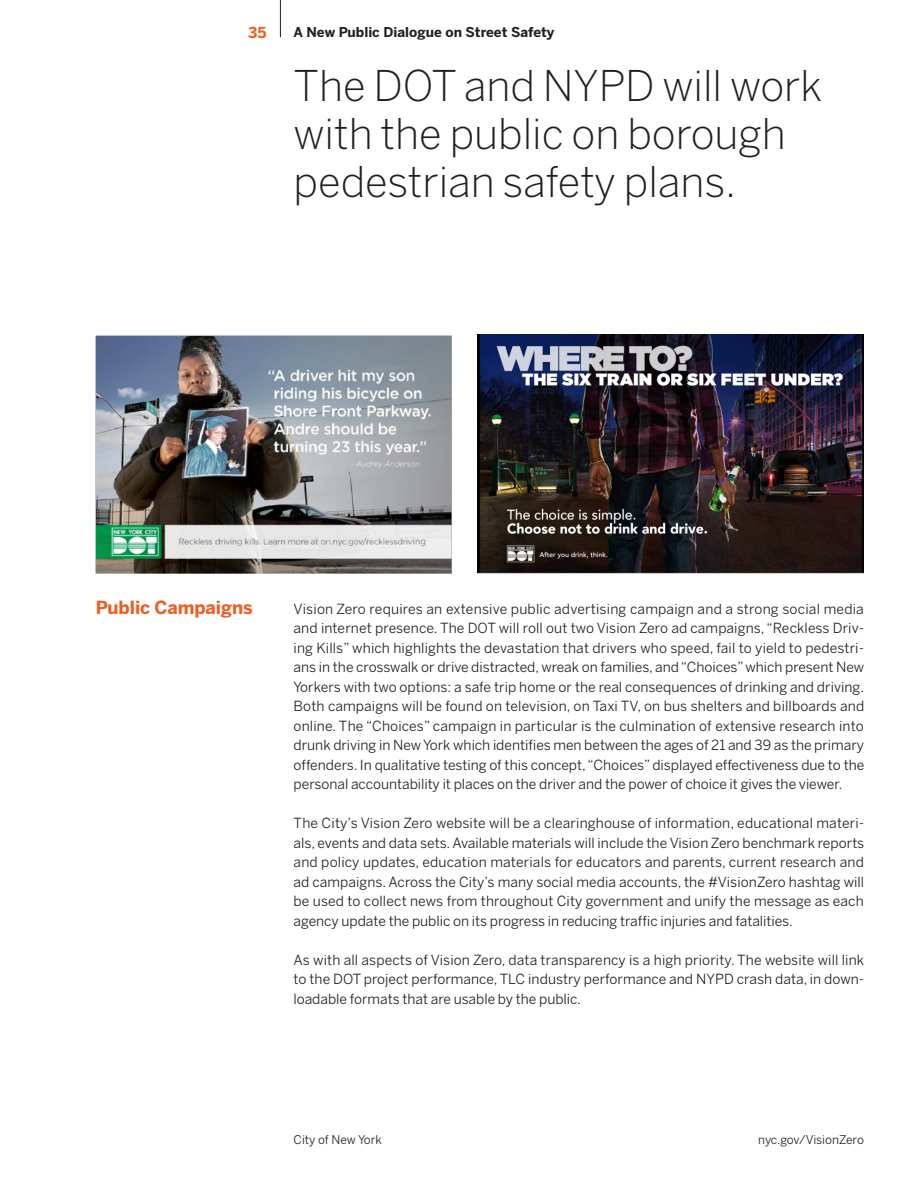
<style>
.page{position:relative;width:918px;height:1188px;background:#fff}
.page>*{position:absolute;margin:0;border:0;box-sizing:border-box;transform-origin:0 0}
.t1{font:300 42px/48px "Benton Sans";color:#231f20}
.t2{font:700 18px "Benton Sans";letter-spacing:-.005em;color:#ee5e20}
.t3{font:700 15px "Benton Sans";color:#ee5e20}
.t4{font:13.8px/19.5px "Benton Sans";color:#231f20;text-align:justify}
.t5{font:700 13.5px "Benton Sans";color:#231f20}
.t6{font:12px "Benton Sans";letter-spacing:-.005em;color:#231f20}
</style>
<div class="page">
<hr style="left:280px;top:0;width:1px;height:37px;background:#231f20">
<img style="left:96px;top:336px;width:355px;height:237px">
<img style="left:478px;top:334px;width:386px;height:239px">
<p class="t3" style="left:248px;top:23px;width:20px">35</p>
<p class="t5" style="left:294px;top:24px;width:262px">A New Public Dialogue on Street Safety</p>
<p class="t1" style="left:294px;top:61px;width:530px">The DOT and NYPD will work with the public on borough pedestrian safety plans.</p>
<p class="t2" style="left:96px;top:596px;width:159px">Public Campaigns</p>
<p class="t4" style="left:294px;top:599px;width:572px">Vision Zero requires an extensive public advertising campaign and a strong social media and internet presence. The DOT will roll out two Vision Zero ad campaigns, “Reckless Driv&shy;ing Kills” which highlights the devastation that drivers who speed, fail to yield to pedestri&shy;ans in the crosswalk or drive distracted, wreak on families, and “Choices” which present New Yorkers with two options: a safe trip home or the real consequences of drinking and driving.<br>Both campaigns will be found on television, on Taxi TV, on bus shelters and billboards and online. The “Choices” campaign in particular is the culmination of extensive research into drunk driving in New York which identifies men between the ages of 21 and 39 as the primary offenders. In qualitative testing of this concept, “Choices” displayed effectiveness due to the personal accountability it places on the driver and the power of choice it gives the viewer.</p>
<p class="t4" style="left:294px;top:813px;width:572px">The City’s Vision Zero website will be a clearinghouse of information, educational materi&shy;als, events and data sets. Available materials will include the Vision Zero benchmark reports and policy updates, education materials for educators and parents, current research and ad campaigns. Across the City’s many social media accounts, the #VisionZero hashtag will be used to collect news from throughout City government and unify the message as each agency update the public on its progress in reducing traffic injuries and fatalities.</p>
<p class="t4" style="left:294px;top:950px;width:572px">As with all aspects of Vision Zero, data transparency is a high priority. The website will link to the DOT project performance, TLC industry performance and NYPD crash data, in down&shy;loadable formats that are usable by the public.</p>
<p class="t6" style="left:294px;top:1132px;width:90px">City of New York</p>
<p class="t6" style="left:758px;top:1132px;width:107px">nyc.gov/VisionZero</p>
</div>
